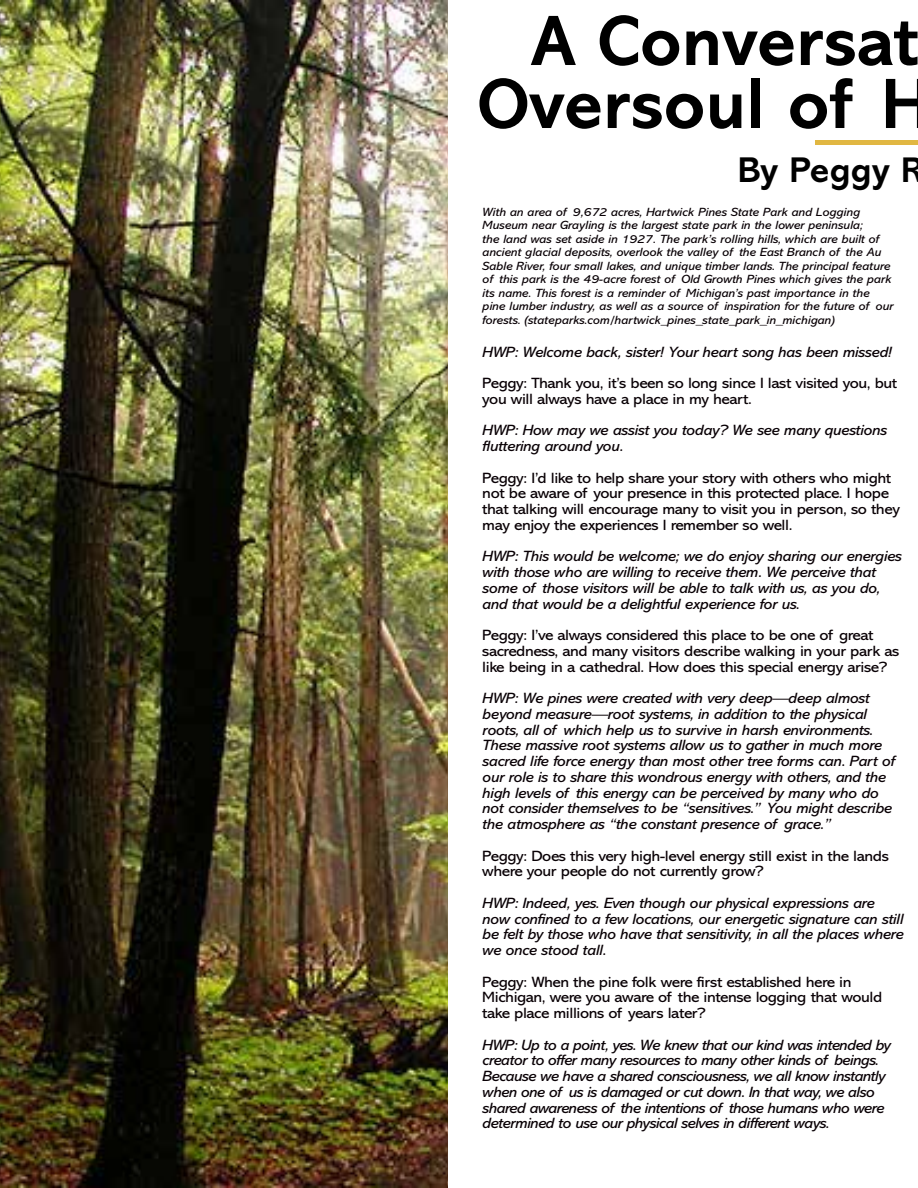
<style>
.page{position:relative;width:918px;height:1188px;background:#fff}
.page>*{position:absolute;margin:0;border:0;box-sizing:border-box;transform-origin:0 0}
.t1{font:700 72px/63px "Abadi MT Pro";color:#000;text-align:center}
.t2{font:700 36px "Abadi MT Pro";color:#000}
.t3{font:italic 15px/15.8px "Abadi MT Pro";letter-spacing:-.025em;color:#090005;scale:1.1 1}
.t4{font:15px/15.8px "Abadi MT Pro";letter-spacing:-.025em;color:#090005;scale:1.1 1}
.t5{font:italic 12px/13.5px "Abadi MT Pro";letter-spacing:-.01em;color:#090005;scale:1.1 1}
</style>
<div class="page">
<div style="left:816px;top:140px;width:102px;height:5px;background:#e1b742"></div>
<img style="left:0;top:0;width:448px;height:1188px">
<h1 class="t1" style="left:478px;top:10px;width:455px">A Conversat<br>Oversoul of H</h1>
<h2 class="t2" style="left:738px;top:149px;width:187px">By Peggy R</h2>
<p class="t5" style="left:482px;top:205px;width:375px">With an area of 9,672 acres, Hartwick Pines State Park and Logging Museum near Grayling is the largest state park in the lower peninsula;<br>the land was set aside in 1927. The park’s rolling hills, which are built of ancient glacial deposits, overlook the valley of the East Branch of the Au Sable River, four small lakes, and unique timber lands. The principal feature of this park is the 49-acre forest of Old Growth Pines which gives the park its name. This forest is a reminder of Michigan’s past importance in the pine lumber industry, as well as a source of inspiration for the future of our forests. (stateparks.com/hartwick_pines_state_park_in_michigan)</p>
<p class="t3" style="left:482px;top:344px;width:374px">HWP: Welcome back, sister! Your heart song has been missed!</p>
<p class="t4" style="left:482px;top:375px;width:379px">Peggy: Thank you, it’s been so long since I last visited you, but you will always have a place in my heart.</p>
<p class="t3" style="left:482px;top:423px;width:370px">HWP: How may we assist you today? We see many questions fluttering around you.</p>
<p class="t4" style="left:482px;top:470px;width:381px">Peggy: I’d like to help share your story with others who might not be aware of your presence in this protected place. I hope that talking will encourage many to visit you in person, so they may enjoy the experiences I remember so well.</p>
<p class="t3" style="left:482px;top:549px;width:383px">HWP: This would be welcome; we do enjoy sharing our energies with those who are willing to receive them. We perceive that some of those visitors will be able to talk with us, as you do, and that would be a delightful experience for us.</p>
<p class="t4" style="left:482px;top:627px;width:381px">Peggy: I’ve always considered this place to be one of great sacredness, and many visitors describe walking in your park as like being in a cathedral. How does this special energy arise?</p>
<p class="t3" style="left:482px;top:690px;width:377px">HWP: We pines were created with very deep—deep almost beyond measure—root systems, in addition to the physical roots, all of which help us to survive in harsh environments.<br>These massive root systems allow us to gather in much more sacred life force energy than most other tree forms can. Part of our role is to share this wondrous energy with others, and the high levels of this energy can be perceived by many who do not consider themselves to be “sensitives.” You might describe the atmosphere as “the constant presence of grace.”</p>
<p class="t4" style="left:482px;top:848px;width:371px">Peggy: Does this very high-level energy still exist in the lands where your people do not currently grow?</p>
<p class="t3" style="left:482px;top:895px;width:385px">HWP: Indeed, yes. Even though our physical expressions are now confined to a few locations, our energetic signature can still be felt by those who have that sensitivity, in all the places where we once stood tall.</p>
<p class="t4" style="left:482px;top:974px;width:365px">Peggy: When the pine folk were first established here in<br>Michigan, were you aware of the intense logging that would take place millions of years later?</p>
<p class="t3" style="left:482px;top:1037px;width:373px">HWP: Up to a point, yes. We knew that our kind was intended by creator to offer many resources to many other kinds of beings.<br>Because we have a shared consciousness, we all know instantly when one of us is damaged or cut down. In that way, we also shared awareness of the intentions of those humans who were determined to use our physical selves in different ways.</p>
</div>
